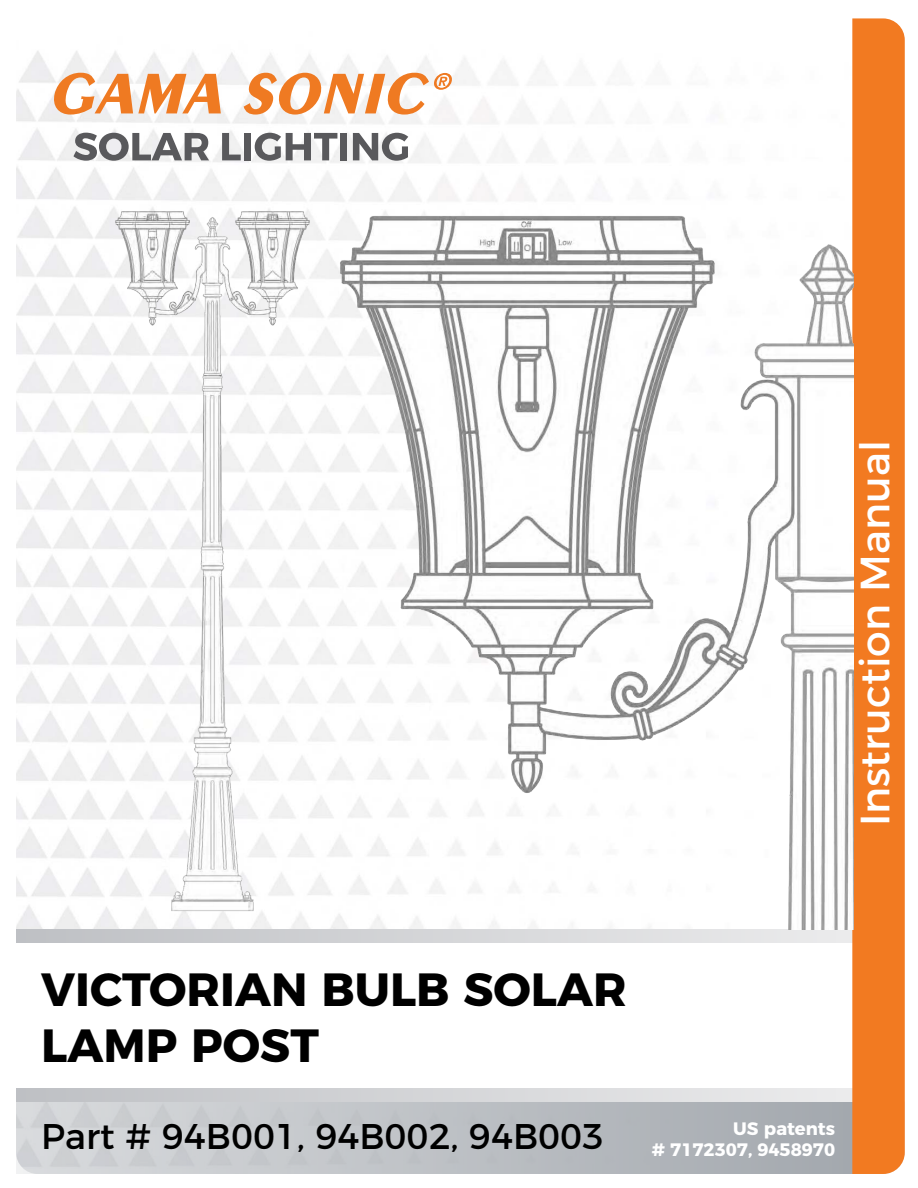
<style>
.page{position:relative;width:918px;height:1188px;background:#fff}
.page>*{position:absolute;margin:0;border:0;box-sizing:border-box;transform-origin:0 0}
.t1{font:700 46.5px/55.5px "Montserrat";color:#000}
.t2{font:40.95px "Montserrat";color:#fff}
.t3{font:35.7px "Montserrat";color:#000}
.t4{font:700 18px/21.6px "Montserrat";color:#fff;text-align:right}
</style>
<div class="page">
<img style="left:16px;top:51px;width:560px;height:879px">
<svg style="left:16px;top:1102px;width:836px;height:72px;background:#bdc0c5"></svg>
<svg style="left:16px;top:930px;width:836px;height:13px;background:#d4d5d8"></svg>
<svg style="left:16px;top:1089px;width:836px;height:13px;background:#d4d5d8"></svg>
<svg style="left:73px;top:133px;width:136px;height:28px"></svg>
<svg style="left:222px;top:133px;width:19px;height:27px"></svg>
<div style="left:244px;top:133px;width:7px;height:27px;background:#59595c"></div>
<svg style="left:255px;top:133px;width:82px;height:28px"></svg>
<div style="left:340px;top:133px;width:7px;height:27px;background:#59595c"></div>
<svg style="left:353px;top:133px;width:55px;height:28px"></svg>
<svg style="left:52px;top:73px;width:401px;height:42px"></svg>
<div style="left:852px;top:18px;width:53px;height:1156px;background:#f27a21"></div>
<img style="left:320px;top:211px;width:533px;height:719px">
<img style="left:110px;top:211px;width:204px;height:701px">
<p class="t2" style="left:859px;top:826px;width:388px;rotate:-90deg">Instruction Manual</p>
<p class="t1" style="left:41px;top:967px;width:587px">VICTORIAN BULB SOLAR<br>LAMP POST</p>
<p class="t3" style="left:41px;top:1122px;width:564px">Part # 94B001, 94B002, 94B003</p>
<p class="t4" style="left:652px;top:1119px;width:185px">US patents<br># 7172307, 9458970</p>
</div>
